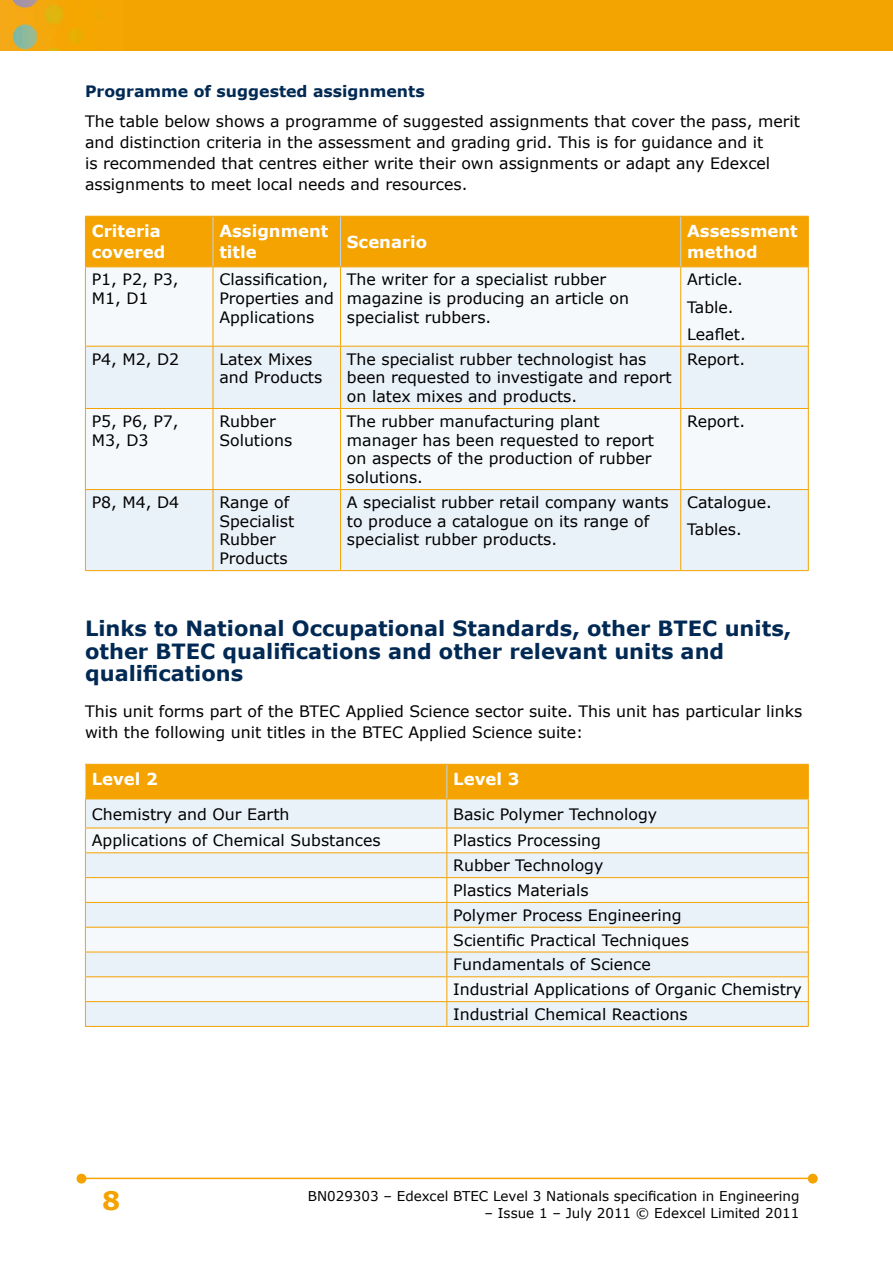
<style>
.page{position:relative;width:893px;height:1263px;background:#fff}
.page>*{position:absolute;margin:0;border:0;box-sizing:border-box;transform-origin:0 0}
.t1{font:700 25.5px "Verdana";color:#f4a300}
.t2{font:700 21px/22.5px "Verdana";color:#002954}
.t3{font:700 16.5px/21px "Verdana";color:#fff}
.t4{font:15.75px/18.8px "Verdana";color:#000}
.t5{font:700 15.75px "Verdana";color:#002954}
.t6{font:13.5px "Verdana";color:#000}
</style>
<div class="page">
<div style="left:0;top:0;width:893px;height:51px;background:#f3a401"></div>
<hr style="left:82px;top:1178px;width:728px;height:1px;background:#f4a300">
<div style="left:809px;top:1174px;width:8px;height:9px;background:#f4a300;border-radius:50%"></div>
<div style="left:808px;top:1174px;width:10px;height:9px;border:2px solid #f4a300;border-radius:50%"></div>
<div style="left:77px;top:1174px;width:9px;height:9px;background:#f4a300;border-radius:50%"></div>
<div style="left:77px;top:1174px;width:9px;height:9px;border:2px solid #f4a300;border-radius:50%"></div>
<div style="left:86px;top:217px;width:722px;height:49px;background:#f4a300"></div>
<div style="left:86px;top:267px;width:722px;height:79px;background:#f6f9fc"></div>
<svg style="left:86px;top:347px;width:722px;height:223px;fill:#e9f1f9"></svg>
<hr style="left:213px;top:217px;width:1px;height:49px;background:#bdd7ee">
<hr style="left:340px;top:217px;width:1px;height:49px;background:#bdd7ee">
<hr style="left:680px;top:217px;width:1px;height:49px;background:#bdd7ee">
<hr style="left:85px;top:217px;width:1px;height:49px;background:#f4a300">
<hr style="left:808px;top:217px;width:1px;height:49px;background:#f4a300">
<hr style="left:85px;top:216px;width:128px;height:1px;background:#f4a300">
<hr style="left:213px;top:216px;width:128px;height:1px;background:#f4a300">
<hr style="left:341px;top:216px;width:340px;height:1px;background:#f4a300">
<hr style="left:681px;top:216px;width:128px;height:1px;background:#f4a300">
<hr style="left:213px;top:267px;width:1px;height:79px;background:#f4a300">
<hr style="left:340px;top:267px;width:1px;height:79px;background:#f4a300">
<hr style="left:680px;top:267px;width:1px;height:79px;background:#f4a300">
<hr style="left:85px;top:267px;width:1px;height:79px;background:#f4a300">
<hr style="left:808px;top:267px;width:1px;height:79px;background:#f4a300">
<hr style="left:85px;top:266px;width:128px;height:1px;background:#f4a300">
<hr style="left:213px;top:266px;width:128px;height:1px;background:#f4a300">
<hr style="left:341px;top:266px;width:340px;height:1px;background:#f4a300">
<hr style="left:681px;top:266px;width:128px;height:1px;background:#f4a300">
<hr style="left:213px;top:347px;width:1px;height:61px;background:#f4a300">
<hr style="left:340px;top:347px;width:1px;height:61px;background:#f4a300">
<hr style="left:680px;top:347px;width:1px;height:61px;background:#f4a300">
<hr style="left:85px;top:347px;width:1px;height:61px;background:#f4a300">
<hr style="left:808px;top:347px;width:1px;height:61px;background:#f4a300">
<hr style="left:85px;top:346px;width:128px;height:1px;background:#f4a300">
<hr style="left:213px;top:346px;width:128px;height:1px;background:#f4a300">
<hr style="left:341px;top:346px;width:340px;height:1px;background:#f4a300">
<hr style="left:681px;top:346px;width:128px;height:1px;background:#f4a300">
<hr style="left:213px;top:409px;width:1px;height:80px;background:#f4a300">
<hr style="left:340px;top:409px;width:1px;height:80px;background:#f4a300">
<hr style="left:680px;top:409px;width:1px;height:80px;background:#f4a300">
<hr style="left:85px;top:409px;width:1px;height:80px;background:#f4a300">
<hr style="left:808px;top:409px;width:1px;height:80px;background:#f4a300">
<hr style="left:85px;top:408px;width:128px;height:1px;background:#f4a300">
<hr style="left:213px;top:408px;width:128px;height:1px;background:#f4a300">
<hr style="left:341px;top:408px;width:340px;height:1px;background:#f4a300">
<hr style="left:681px;top:408px;width:128px;height:1px;background:#f4a300">
<hr style="left:213px;top:490px;width:1px;height:80px;background:#f4a300">
<hr style="left:340px;top:490px;width:1px;height:80px;background:#f4a300">
<hr style="left:680px;top:490px;width:1px;height:80px;background:#f4a300">
<hr style="left:85px;top:570px;width:128px;height:1px;background:#f4a300">
<hr style="left:213px;top:570px;width:128px;height:1px;background:#f4a300">
<hr style="left:341px;top:570px;width:340px;height:1px;background:#f4a300">
<hr style="left:681px;top:570px;width:128px;height:1px;background:#f4a300">
<hr style="left:85px;top:490px;width:1px;height:80px;background:#f4a300">
<hr style="left:808px;top:490px;width:1px;height:80px;background:#f4a300">
<hr style="left:85px;top:489px;width:128px;height:1px;background:#f4a300">
<hr style="left:213px;top:489px;width:128px;height:1px;background:#f4a300">
<hr style="left:341px;top:489px;width:340px;height:1px;background:#f4a300">
<hr style="left:681px;top:489px;width:128px;height:1px;background:#f4a300">
<hr style="left:85px;top:1026px;width:362px;height:1px;background:#f4a300">
<hr style="left:447px;top:1026px;width:362px;height:1px;background:#f4a300">
<svg style="left:85px;top:764px;width:724px;height:262px"></svg>
<hr style="left:447px;top:1001px;width:362px;height:1px;background:#f4a300">
<p class="t5" style="left:85px;top:81px;width:341px">Programme of suggested assignments</p>
<p class="t4" style="left:85px;top:110px;width:716px;line-height:21px">The table below shows a programme of suggested assignments that cover the pass, merit and distinction criteria in the assessment and grading grid. This is for guidance and it<br>is recommended that centres either write their own assignments or adapt any Edexcel assignments to meet local needs and resources.</p>
<p class="t3" style="left:92px;top:220px;width:75px">Criteria covered</p>
<p class="t3" style="left:219px;top:220px;width:110px">Assignment title</p>
<p class="t3" style="left:347px;top:231px;width:82px">Scenario</p>
<p class="t3" style="left:687px;top:220px;width:112px">Assessment method</p>
<p class="t4" style="left:92px;top:270px;width:88px">P1, P2, P3,<br>M1, D1</p>
<p class="t4" style="left:219px;top:270px;width:116px">Classification,<br>Properties and<br>Applications</p>
<p class="t4" style="left:347px;top:270px;width:284px">The writer for a specialist rubber magazine is producing an article on specialist rubbers.</p>
<p class="t4" style="left:687px;top:265px;width:60px;line-height:27.3px">Article.<br>Table.<br>Leaflet.</p>
<p class="t4" style="left:92px;top:349px;width:89px">P4, M2, D2</p>
<p class="t4" style="left:219px;top:349px;width:104px">Latex Mixes and Products</p>
<p class="t4" style="left:347px;top:349px;width:326px">The specialist rubber technologist has been requested to investigate and report on latex mixes and products.</p>
<p class="t4" style="left:687px;top:349px;width:59px">Report.</p>
<p class="t4" style="left:92px;top:411px;width:88px">P5, P6, P7,<br>M3, D3</p>
<p class="t4" style="left:219px;top:411px;width:74px">Rubber<br>Solutions</p>
<p class="t4" style="left:347px;top:411px;width:309px">The rubber manufacturing plant manager has been requested to report on aspects of the production of rubber solutions.</p>
<p class="t4" style="left:687px;top:411px;width:59px">Report.</p>
<p class="t4" style="left:92px;top:492px;width:89px">P8, M4, D4</p>
<p class="t4" style="left:219px;top:492px;width:77px">Range of<br>Specialist<br>Rubber<br>Products</p>
<p class="t4" style="left:347px;top:492px;width:323px">A specialist rubber retail company wants to produce a catalogue on its range of specialist rubber products.</p>
<p class="t4" style="left:687px;top:488px;width:86px;line-height:27.3px">Catalogue.<br>Tables.</p>
<h2 class="t2" style="left:85px;top:616px;width:708px">Links to National Occupational Standards, other BTEC units, other BTEC qualifications and other relevant units and qualifications</h2>
<p class="t4" style="left:85px;top:700px;width:719px;line-height:21px">This unit forms part of the BTEC Applied Science sector suite. This unit has particular links with the following unit titles in the BTEC Applied Science suite:</p>
<p class="t3" style="left:92px;top:768px;width:68px">Level 2</p>
<p class="t3" style="left:453px;top:768px;width:68px">Level 3</p>
<p class="t4" style="left:92px;top:804px;width:199px">Chemistry and Our Earth</p>
<p class="t4" style="left:453px;top:804px;width:205px">Basic Polymer Technology</p>
<p class="t4" style="left:92px;top:831px;width:290px">Applications of Chemical Substances</p>
<p class="t4" style="left:453px;top:828px;width:350px;line-height:24.8px">Plastics Processing<br>Rubber Technology<br>Plastics Materials<br>Polymer Process Engineering<br>Scientific Practical Techniques<br>Fundamentals of Science<br>Industrial Applications of Organic Chemistry<br>Industrial Chemical Reactions</p>
<h1 class="t1" style="left:102px;top:1185px;width:20px">8</h1>
<p class="t6" style="left:308px;top:1187px;width:493px">BN029303 – Edexcel BTEC Level 3 Nationals specification in Engineering</p>
<p class="t6" style="left:485px;top:1204px;width:316px">– Issue 1 – July 2011 © Edexcel Limited 2011</p>
</div>
